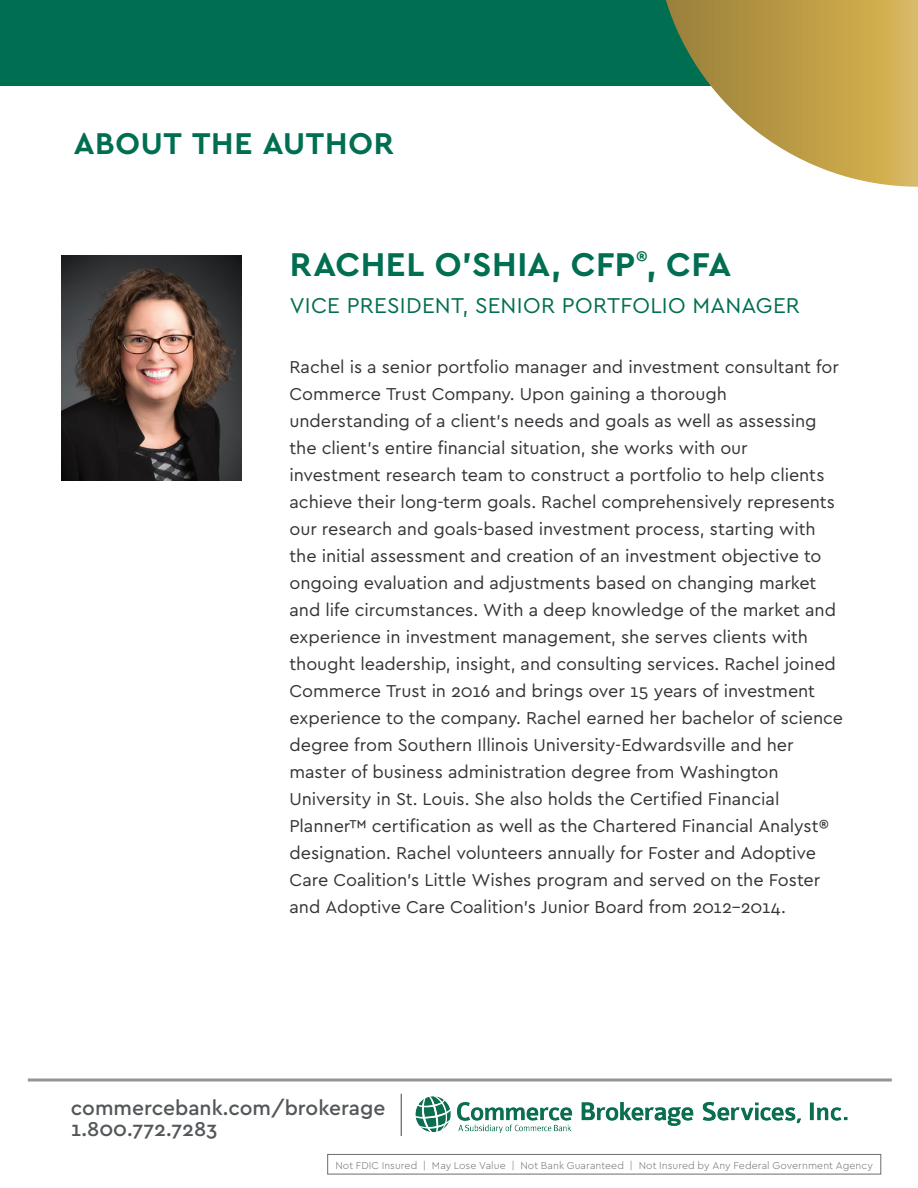
<style>
.page{position:relative;width:918px;height:1188px;background:#fff}
.page>*{position:absolute;margin:0;border:0;box-sizing:border-box;transform-origin:0 0}
.t1{font:700 34.5px "Cera";letter-spacing:.01em;color:#006e51}
.t2{font:700 31.5px "Cera";letter-spacing:.025em;color:#006e51}
.t3{font:22.5px "Cera";letter-spacing:.01em;color:#006e51}
.t4{font:500 21px/21px "Cera";color:#535759}
.t5{font:18px/27px "Cera";letter-spacing:-.005em;color:#323437}
.t6{font:300 10.5px "Cera";letter-spacing:.01em;color:#6c6d70}
</style>
<div class="page">
<div style="left:327px;top:1154px;width:554px;height:20px;border:1px solid #6c6d70"></div>
<div style="left:0;top:0;width:918px;height:86px;background:#006e51"></div>
<svg style="left:666px;top:0;width:252px;height:187px"></svg>
<svg style="left:28px;top:1078px;width:864px;height:4px;background:#adafb1"></svg>
<img style="left:415px;top:1097px;width:432px;height:35px">
<hr style="left:401px;top:1094px;width:1px;height:42px;background:#57585a">
<img style="left:62px;top:256px;width:180px;height:225px">
<h2 class="t2" style="left:74px;top:122px;width:322px">ABOUT THE AUTHOR</h2>
<h1 class="t1" style="left:290px;top:242px;width:443px">RACHEL O’SHIA, CFP<sup>®</sup>, CFA</h1>
<p class="t3" style="left:290px;top:291px;width:512px">VICE PRESIDENT, SENIOR PORTFOLIO MANAGER</p>
<p class="t5" style="left:290px;top:353px;width:555px">Rachel is a senior portfolio manager and investment consultant for Commerce Trust Company. Upon gaining a thorough understanding of a client’s needs and goals as well as assessing the client’s entire financial situation, she works with our investment research team to construct a portfolio to help clients achieve their long-term goals. Rachel comprehensively represents our research and goals-based investment process, starting with the initial assessment and creation of an investment objective to ongoing evaluation and adjustments based on changing market and life circumstances. With a deep knowledge of the market and experience in investment management, she serves clients with thought leadership, insight, and consulting services. Rachel joined Commerce Trust in 2016 and brings over 15 years of investment experience to the company. Rachel earned her bachelor of science degree from Southern Illinois University-Edwardsville and her master of business administration degree from Washington University in St. Louis. She also holds the Certified Financial Planner™ certification as well as the Chartered Financial Analyst® designation. Rachel volunteers annually for Foster and Adoptive Care Coalition’s Little Wishes program and served on the Foster and Adoptive Care Coalition’s Junior Board from 2012-2014.</p>
<p class="t4" style="left:71px;top:1097px;width:316px">commercebank.com/brokerage<br>1.800.772.7283</p>
<p class="t6" style="left:335px;top:1158px;width:539px">Not FDIC Insured | May Lose Value | Not Bank Guaranteed | Not Insured by Any Federal Government Agency</p>
</div>
